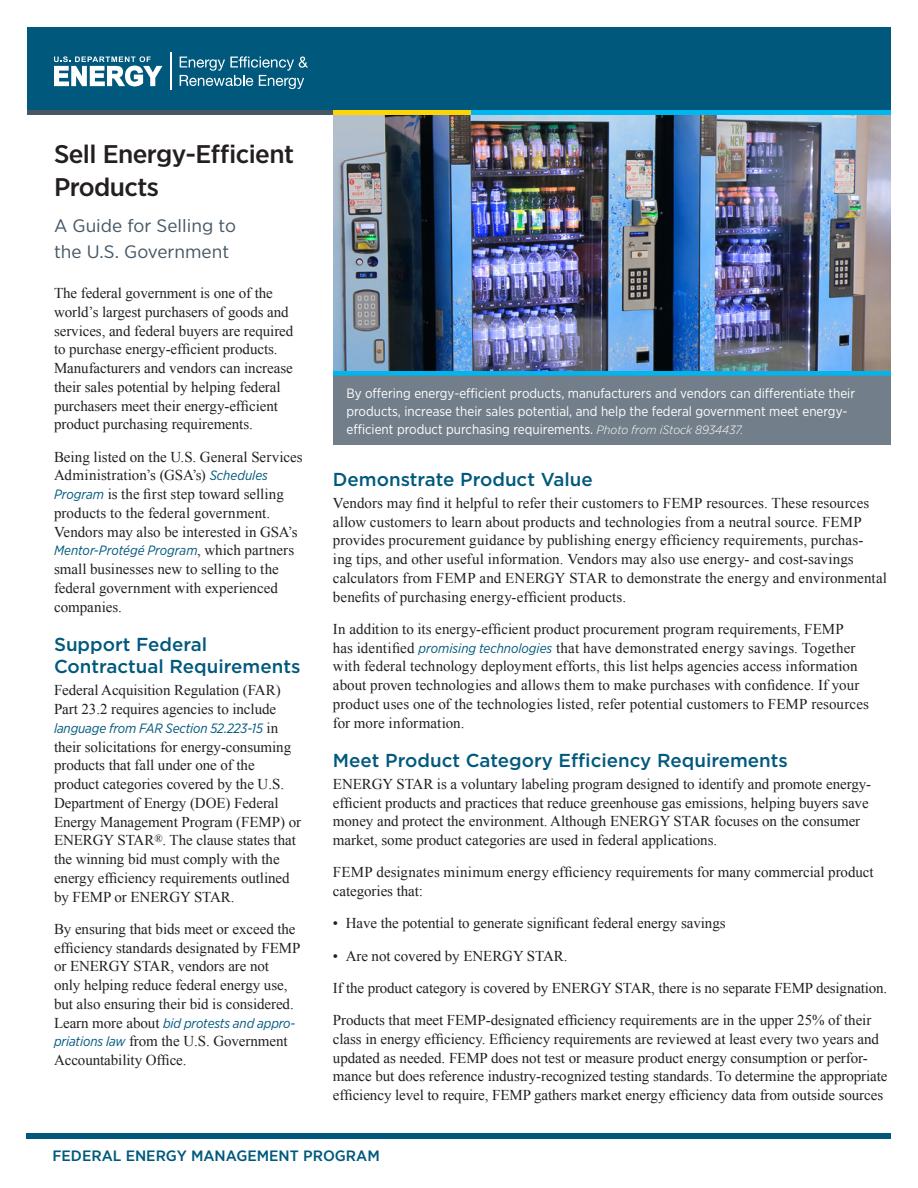
<style>
.page{position:relative;width:918px;height:1188px;background:#fff}
.page>*{position:absolute;margin:0;border:0;box-sizing:border-box;transform-origin:0 0}
.t1{font:500 25.5px/33px "Gotham Narrow";letter-spacing:-.02em;color:#231f20;scale:1.1 1}
.heading_1{font:500 18.75px/22.5px "Gotham";color:#00597d}
.t2{font:18px/25.5px "Gotham Narrow";color:#475865;scale:1.1 1}
.body_text{font:15px/18.8px "Times New Roman";letter-spacing:-.005em;color:#231f20}
.t3{font:500 15px "Gotham Narrow";color:#00597d;scale:1.1 1}
.caption_reverse{font:13.5px/18px "Gotham Narrow";color:#fff}
.body_text-2{font:italic 13.5px "Gotham Narrow";letter-spacing:-.01em;color:#00597d}
.s1{font-family:"Gotham Narrow";font-style:italic;font-size:13.5px;color:#00597d}
.s2{font-family:"Times New Roman";font-style:normal;font-size:15px;color:#231f20}
.s3{font-weight:300;font-style:italic;font-size:12px}
</style>
<div class="page">
<img style="left:333px;top:115px;width:558px;height:256px">
<div style="left:333px;top:374px;width:558px;height:71px;background:#727f8a"></div>
<div style="left:333px;top:371px;width:558px;height:5px;background:#00b6ef"></div>
<div style="left:27px;top:27px;width:864px;height:84px;background:#00597d"></div>
<svg style="left:54px;top:56px;width:108px;height:30px"></svg>
<hr style="left:171px;top:53px;width:1px;height:37px;background:#fff">
<svg style="left:180px;top:56px;width:128px;height:33px"></svg>
<div style="left:27px;top:110px;width:311px;height:5px;background:#475865"></div>
<div style="left:333px;top:110px;width:140px;height:5px;background:#fed503"></div>
<div style="left:471px;top:110px;width:420px;height:5px;background:#00b6ef"></div>
<div style="left:27px;top:1133px;width:864px;height:6px;background:#00597d"></div>
<p class="t1" style="left:54px;top:137px;width:220px">Sell Energy-Efficient<br>Products</p>
<p class="t2" style="left:54px;top:213px;width:167px">A Guide for Selling to the U.S. Government</p>
<p class="body_text" style="left:54px;top:284px;width:241px">The federal government is one of the world’s largest purchasers of goods and services, and federal buyers are required to purchase energy-efficient products.<br>Manufacturers and vendors can increase their sales potential by helping federal purchasers meet their energy-efficient product purchasing requirements.</p>
<p class="body_text" style="left:54px;top:447px;width:250px">Being listed on the U.S. General Services Administration’s (GSA’s) <span class="s1">Schedules Program</span> is the first step toward selling products to the federal government.<br>Vendors may also be interested in GSA’s</p>
<p class="body_text-2" style="left:54px;top:542px;width:242px">Mentor-Protégé Program<span class="s2">, which partners</span></p>
<p class="body_text" style="left:54px;top:560px;width:226px;text-align:justify">small businesses new to selling to the federal government with experienced companies.</p>
<p class="heading_1" style="left:54px;top:633px;width:248px">Support Federal<br>Contractual Requirements</p>
<p class="body_text" style="left:54px;top:681px;width:228px">Federal Acquisition Regulation (FAR)<br>Part 23.2 requires agencies to include</p>
<p class="body_text-2" style="left:54px;top:720px;width:226px">language from FAR Section 52.223-15 <span class="s2">in</span></p>
<p class="body_text" style="left:54px;top:737px;width:249px">their solicitations for energy-consuming products that fall under one of the product categories covered by the U.S.<br>Department of Energy (DOE) Federal Energy Management Program (FEMP) or ENERGY STAR<sup>®</sup>. The clause states that the winning bid must comply with the energy efficiency requirements outlined by FEMP or ENERGY STAR.</p>
<p class="body_text" style="left:54px;top:919px;width:248px">By ensuring that bids meet or exceed the efficiency standards designated by FEMP or ENERGY STAR, vendors are not<br>only helping reduce federal energy use, but also ensuring their bid is considered.</p>
<p class="body_text-2" style="left:54px;top:1015px;width:243px"><span class="s2">Learn more about</span> bid protests and appro-</p>
<p class="body_text" style="left:54px;top:1032px;width:235px"><span class="s1">priations law</span> from the U.S. Government<br>Accountability Office.</p>
<p class="caption_reverse" style="left:346px;top:384px;width:510px">By offering energy-efficient products, manufacturers and vendors can differentiate their products, increase their sales potential, and help the federal government meet energy&shy;efficient product purchasing requirements. <span class="s3">Photo from iStock 8934437.</span></p>
<p class="heading_1" style="left:333px;top:468px;width:261px">Demonstrate Product Value</p>
<p class="body_text" style="left:333px;top:493px;width:556px">Vendors may find it helpful to refer their customers to FEMP resources. These resources allow customers to learn about products and technologies from a neutral source. FEMP provides procurement guidance by publishing energy efficiency requirements, purchas-<br>ing tips, and other useful information. Vendors may also use energy- and cost-savings calculators from FEMP and ENERGY STAR to demonstrate the energy and environmental benefits of purchasing energy-efficient products.</p>
<p class="body_text" style="left:333px;top:619px;width:538px">In addition to its energy-efficient product procurement program requirements, FEMP<br>has identified <span class="s1">promising technologies</span> that have demonstrated energy savings. Together with federal technology deployment efforts, this list helps agencies access information about proven technologies and allows them to make purchases with confidence. If your product uses one of the technologies listed, refer potential customers to FEMP resources for more information.</p>
<p class="heading_1" style="left:333px;top:749px;width:457px">Meet Product Category Efficiency Requirements</p>
<p class="body_text" style="left:333px;top:774px;width:540px">ENERGY STAR is a voluntary labeling program designed to identify and promote energy&shy;efficient products and practices that reduce greenhouse gas emissions, helping buyers save money and protect the environment. Although ENERGY STAR focuses on the consumer market, some product categories are used in federal applications.</p>
<p class="body_text" style="left:333px;top:863px;width:542px">FEMP designates minimum energy efficiency requirements for many commercial product categories that:</p>
<p class="body_text" style="left:333px;top:914px;width:394px">• Have the potential to generate significant federal energy savings</p>
<p class="body_text" style="left:333px;top:946px;width:236px">• Are not covered by ENERGY STAR.</p>
<p class="body_text" style="left:333px;top:978px;width:556px">If the product category is covered by ENERGY STAR, there is no separate FEMP designation.</p>
<p class="body_text" style="left:333px;top:1010px;width:556px">Products that meet FEMP-designated efficiency requirements are in the upper 25% of their class in energy efficiency. Efficiency requirements are reviewed at least every two years and updated as needed. FEMP does not test or measure product energy consumption or perfor&shy;mance but does reference industry-recognized testing standards. To determine the appropriate efficiency level to require, FEMP gathers market energy efficiency data from outside sources</p>
<p class="t3" style="left:52px;top:1146px;width:299px">FEDERAL ENERGY MANAGEMENT PROGRAM</p>
</div>
